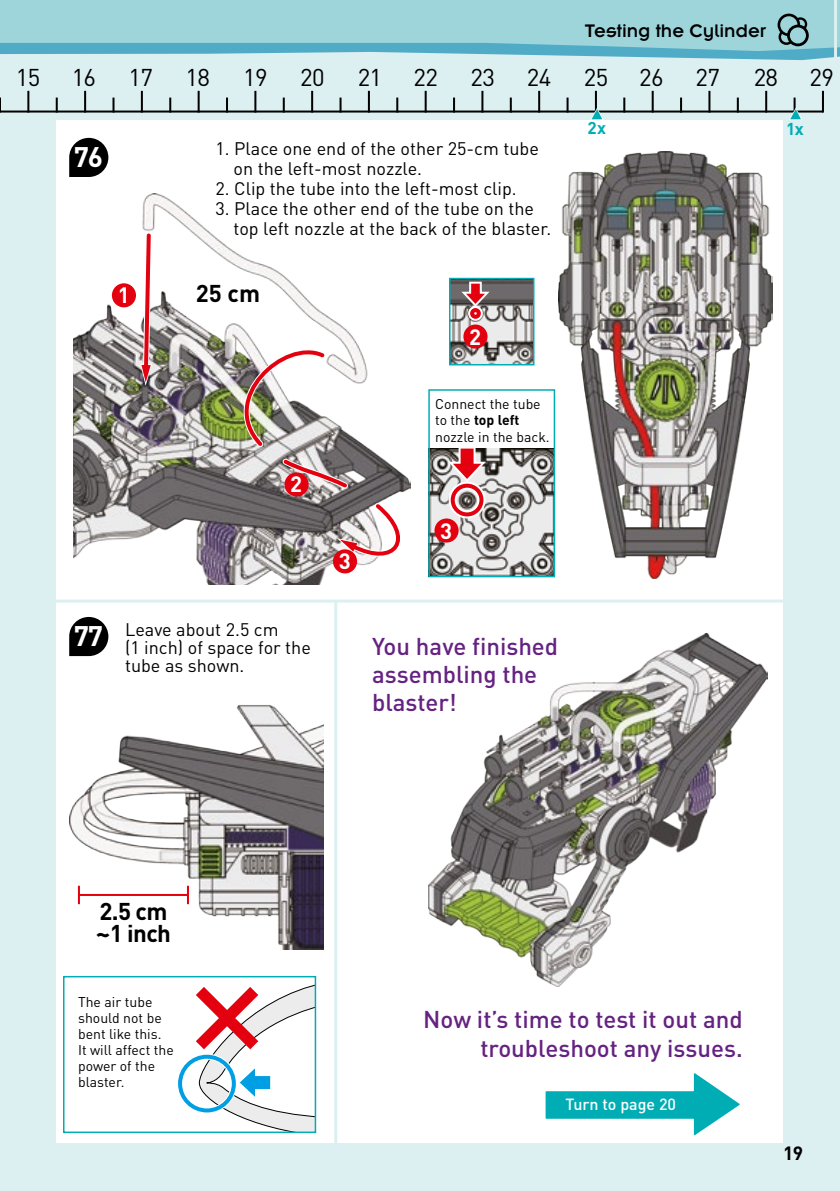
<style>
.page{position:relative;width:840px;height:1191px;background:#fff}
.page>*{position:absolute;margin:0;border:0;box-sizing:border-box;transform-origin:0 0}
.t1{font:700 28px "DINOT";color:#fff}
.t2{font:500 24px/28px "DINOT";color:#652282}
.t3{font:24px "DINOT";letter-spacing:-.025em;color:#000}
.t4{font:700 24px/22px "DINOT";letter-spacing:-.025em;color:#000}
.t5{font:700 22px "DINOT";color:#fff}
.t6{font:20px "Insignia A";color:#000}
.t7{font:700 19px "DINOT";color:#000}
.t8{font:18px/18px "DINOT";color:#000}
.t9{font:700 17px "DINOT";color:#00adb5}
.t10{font:500 16px "DINOT";color:#fff}
.t11{font:14px/16px "DINOT";color:#000}
.s1{font-weight:700}
</style>
<div class="page">
<div style="left:0;top:60px;width:839px;height:1131px;background:#dceff1"></div>
<div style="left:57px;top:120px;width:725px;height:1022px;background:#fff"></div>
<svg style="left:0;top:51px;width:839px;height:9px;fill:#dceff1"></svg>
<svg style="left:0;top:0;width:839px;height:51px;fill:#9dd5da"></svg>
<img style="left:74px;top:194px;width:281px;height:390px">
<img style="left:431px;top:448px;width:121px;height:126px">
<img style="left:69px;top:705px;width:255px;height:244px">
<div style="left:63px;top:976px;width:253px;height:157px;border:2px solid #00adb5"></div>
<div style="left:177px;top:1053px;width:60px;height:60px;border:6px solid #fff;border-radius:50%"></div>
<div style="left:178px;top:1054px;width:58px;height:58px;border:4px solid #009ee3;border-radius:50%"></div>
<img style="left:558px;top:152px;width:214px;height:426px">
<img style="left:428px;top:633px;width:338px;height:353px">
<svg style="left:545px;top:1073px;width:194px;height:62px"></svg>
<svg style="left:140px;top:229px;width:15px;height:157px"></svg>
<svg style="left:218px;top:338px;width:193px;height:230px"></svg>
<div style="left:448px;top:481px;width:37px;height:37px;border:8px solid #fff;border-radius:50%"></div>
<div style="left:450px;top:483px;width:33px;height:33px;border:4px solid #e3000f;border-radius:50%"></div>
<svg style="left:443px;top:448px;width:47px;height:37px"></svg>
<svg style="left:69px;top:138px;width:39px;height:39px"></svg>
<hr style="left:0;top:599px;width:839px;height:3px;background:#dceff1">
<hr style="left:334px;top:603px;width:3px;height:588px;background:#dceff1">
<svg style="left:69px;top:617px;width:39px;height:39px"></svg>
<hr style="left:79px;top:894px;width:109px;height:2px;background:#e3000f">
<svg style="left:78px;top:885px;width:2px;height:19px"></svg>
<svg style="left:187px;top:885px;width:2px;height:19px"></svg>
<div style="left:428px;top:389px;width:127px;height:188px;border:2px solid #00adb5"></div>
<hr style="left:833px;top:0;width:3px;height:1191px;background:#dceff1">
<svg style="left:196px;top:981px;width:119px;height:151px"></svg>
<img style="left:452px;top:281px;width:79px;height:81px">
<div style="left:449px;top:278px;width:85px;height:87px;border:2px solid #00adb5"></div>
<div style="left:468px;top:306px;width:14px;height:15px;border:8px solid #fff;border-radius:50%"></div>
<div style="left:470px;top:308px;width:10px;height:11px;border:4px solid #e3000f;border-radius:50%"></div>
<svg style="left:456px;top:280px;width:38px;height:30px"></svg>
<div style="left:112px;top:283px;width:24px;height:24px;background:#e3000f;border-radius:50%"></div>
<div style="left:284px;top:472px;width:24px;height:24px;background:#e3000f;border-radius:50%"></div>
<div style="left:463px;top:324px;width:24px;height:24px;background:#e3000f;border-radius:50%"></div>
<div style="left:434px;top:518px;width:24px;height:24px;background:#e3000f;border-radius:50%"></div>
<div style="left:333px;top:549px;width:24px;height:24px;background:#e3000f;border-radius:50%"></div>
<hr style="left:0;top:111px;width:595px;height:2px;background:#000">
<svg style="left:0;top:99px;width:1px;height:12px"></svg>
<hr style="left:27px;top:92px;width:2px;height:20px;background:#000">
<svg style="left:56px;top:99px;width:2px;height:12px"></svg>
<hr style="left:84px;top:92px;width:2px;height:20px;background:#000">
<svg style="left:112px;top:99px;width:2px;height:12px"></svg>
<hr style="left:141px;top:92px;width:2px;height:20px;background:#000">
<svg style="left:169px;top:99px;width:2px;height:12px"></svg>
<hr style="left:197px;top:92px;width:2px;height:20px;background:#000">
<svg style="left:226px;top:99px;width:2px;height:12px"></svg>
<hr style="left:254px;top:92px;width:2px;height:20px;background:#000">
<svg style="left:282px;top:99px;width:2px;height:12px"></svg>
<hr style="left:311px;top:92px;width:2px;height:20px;background:#000">
<svg style="left:339px;top:99px;width:2px;height:12px"></svg>
<hr style="left:368px;top:92px;width:2px;height:20px;background:#000">
<svg style="left:396px;top:99px;width:2px;height:12px"></svg>
<hr style="left:424px;top:92px;width:2px;height:20px;background:#000">
<svg style="left:453px;top:99px;width:2px;height:12px"></svg>
<hr style="left:481px;top:92px;width:2px;height:20px;background:#000">
<svg style="left:509px;top:99px;width:2px;height:12px"></svg>
<hr style="left:538px;top:92px;width:2px;height:20px;background:#000">
<svg style="left:566px;top:99px;width:2px;height:12px"></svg>
<hr style="left:594px;top:92px;width:2px;height:20px;background:#000">
<hr style="left:595px;top:111px;width:227px;height:2px;background:#000">
<svg style="left:623px;top:99px;width:2px;height:12px"></svg>
<hr style="left:651px;top:92px;width:2px;height:20px;background:#000">
<svg style="left:679px;top:99px;width:2px;height:12px"></svg>
<hr style="left:708px;top:92px;width:2px;height:20px;background:#000">
<svg style="left:736px;top:99px;width:2px;height:12px"></svg>
<hr style="left:764px;top:92px;width:2px;height:20px;background:#000">
<hr style="left:821px;top:92px;width:2px;height:20px;background:#000">
<svg style="left:590px;top:108px;width:13px;height:12px"></svg>
<svg style="left:788px;top:99px;width:13px;height:21px"></svg>
<svg style="left:777px;top:14px;width:31px;height:32px"></svg>
<p class="t6" style="left:584px;top:20px;width:183px">Testing the Cylinder</p>
<h2 class="t3" style="left:16px;top:62px;width:26px">15</h2>
<h2 class="t3" style="left:72px;top:62px;width:26px">16</h2>
<h2 class="t3" style="left:129px;top:62px;width:26px">17</h2>
<h2 class="t3" style="left:185px;top:62px;width:26px">18</h2>
<h2 class="t3" style="left:243px;top:62px;width:26px">19</h2>
<h2 class="t3" style="left:300px;top:62px;width:26px">20</h2>
<h2 class="t3" style="left:357px;top:62px;width:26px">21</h2>
<h2 class="t3" style="left:413px;top:62px;width:26px">22</h2>
<h2 class="t3" style="left:470px;top:62px;width:26px">23</h2>
<h2 class="t3" style="left:526px;top:62px;width:26px">24</h2>
<h2 class="t3" style="left:583px;top:62px;width:26px">25</h2>
<h2 class="t3" style="left:638px;top:62px;width:26px">26</h2>
<h2 class="t3" style="left:695px;top:62px;width:26px">27</h2>
<h2 class="t3" style="left:753px;top:62px;width:26px">28</h2>
<h2 class="t3" style="left:809px;top:62px;width:26px">29</h2>
<p class="t9" style="left:587px;top:117px;width:20px">2x</p>
<p class="t9" style="left:785px;top:118px;width:19px">1x</p>
<h1 class="t1" style="left:74px;top:139px;width:31px">76</h1>
<p class="t5" style="left:118px;top:281px;width:13px">1</p>
<p class="t8" style="left:233px;top:138px;width:307px;line-height:20px;text-indent:-18px">1. Place one end of the other 25-cm tube on the left-most nozzle.</p>
<p class="t8" style="left:215px;top:179px;width:302px">2. Clip the tube into the left-most clip.</p>
<p class="t8" style="left:233px;top:198px;width:319px;line-height:20px;text-indent:-18px">3. Place the other end of the tube on the top left nozzle at the back of the blaster.</p>
<h2 class="t4" style="left:196px;top:281px;width:66px">25 cm</h2>
<p class="t5" style="left:469px;top:322px;width:13px">2</p>
<p class="t5" style="left:290px;top:470px;width:13px">2</p>
<h1 class="t1" style="left:74px;top:618px;width:31px">77</h1>
<p class="t8" style="left:125px;top:620px;width:187px">Leave about 2.5 cm<br>(1 inch) of space for the tube as shown.</p>
<p class="t11" style="left:435px;top:396px;width:116px">Connect the tube to the <span class="s1">top left </span>nozzle in the back.</p>
<p class="t5" style="left:338px;top:547px;width:13px">3</p>
<p class="t5" style="left:440px;top:516px;width:13px">3</p>
<h2 class="t2" style="left:372px;top:632px;width:187px">You have finished assembling the blaster!</h2>
<h2 class="t4" style="left:96px;top:900px;width:77px">2.5 cm ~1 inch</h2>
<p class="t11" style="left:78px;top:993px;width:97px">The air tube should not be bent like this.<br>It will affect the power of the blaster.</p>
<h2 class="t2" style="left:423px;top:1004px;width:321px;line-height:28.8px;text-align:right">Now it’s time to test it out and troubleshoot any issues.</h2>
<p class="t10" style="left:565px;top:1093px;width:112px">Turn to page 20</p>
<p class="t7" style="left:782px;top:1140px;width:21px">19</p>
</div>
